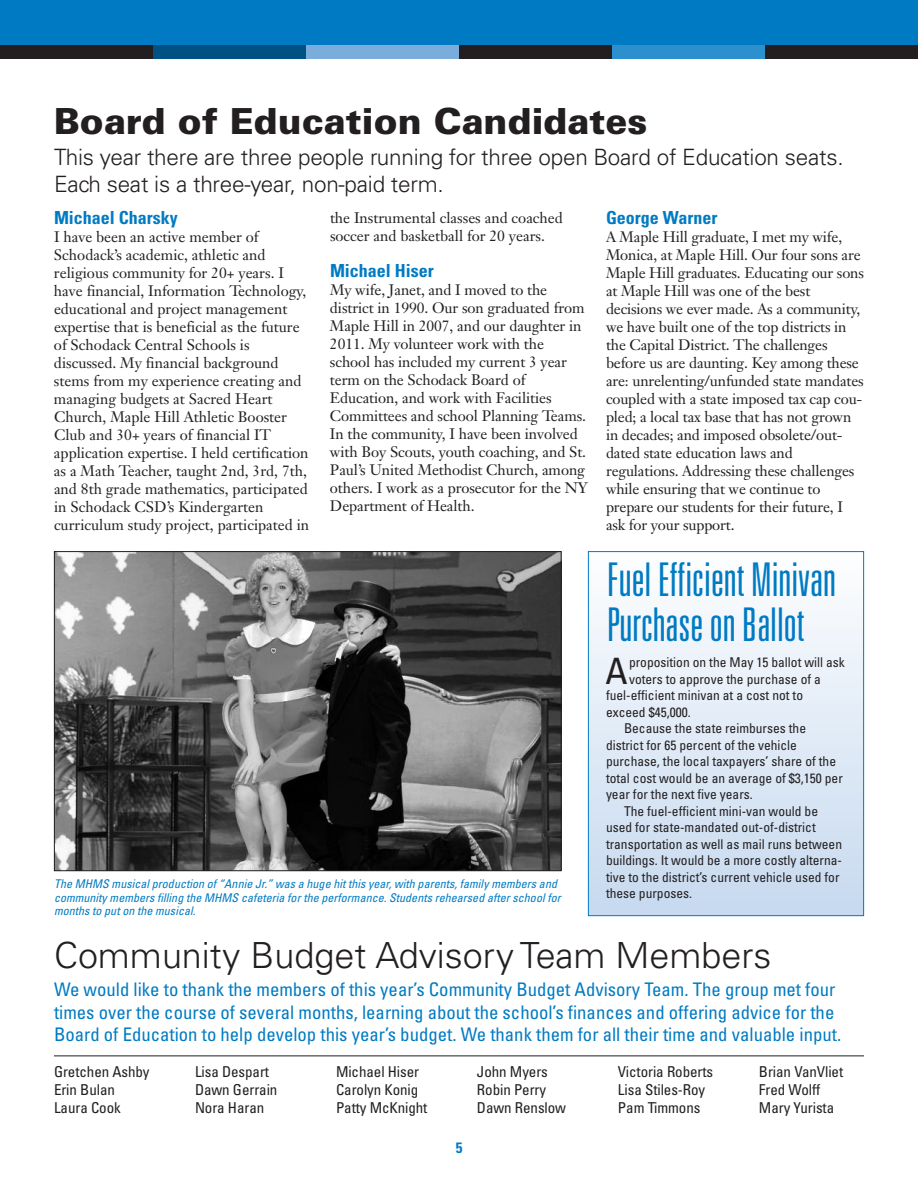
<style>
.page{position:relative;width:918px;height:1188px;background:#fff}
.page>*{position:absolute;margin:0;border:0;box-sizing:border-box;transform-origin:0 0}
.t1{font:300 ultra-condensed 46.5px/45px "Univers";color:#007bc3}
.t2{font:condensed 36.3px "Univers";color:#231f20}
.t3{font:300 36px "Univers";color:#231f20}
.t4{font:900 36px "Univers";color:#231f20}
.t5{font:300 22.5px/27px "Univers";letter-spacing:-.01em;color:#231f20}
.t6{font:condensed 18.75px/22.5px "Univers";color:#007bc3}
.t7{font:700 condensed 18px "Univers";color:#007bc3}
.t8{font:15px/18px "Janson Text";letter-spacing:-.005em;color:#231f20}
.t9{font:condensed 15px/18px "Univers";letter-spacing:-.005em;color:#231f20}
.t10{font:700 condensed 15px "Univers";color:#007bc3}
.t11{font:condensed 13.5px "Univers";color:#231f20}
.t12{font:italic condensed 12px/13.5px "Univers";letter-spacing:.005em;color:#007bc3}
</style>
<div class="page">
<div style="left:0;top:0;width:918px;height:45px;background:#007bc3"></div>
<div style="left:306px;top:45px;width:153px;height:13px;background:#7aacdc"></div>
<div style="left:153px;top:45px;width:153px;height:13px;background:#005184"></div>
<div style="left:459px;top:45px;width:153px;height:13px;background:#231f20"></div>
<div style="left:612px;top:45px;width:153px;height:13px;background:#2c90cf"></div>
<div style="left:0;top:45px;width:153px;height:13px;background:#231f20"></div>
<div style="left:765px;top:45px;width:153px;height:13px;background:#231f20"></div>
<hr style="left:54px;top:1056px;width:810px;height:1px;background:#231f20">
<div style="left:589px;top:552px;width:274px;height:363px;background:linear-gradient(to bottom,#fdfefe,#c6d9ef)"></div>
<div style="left:588px;top:551px;width:276px;height:365px;border:1px solid #007bc3"></div>
<img style="left:56px;top:553px;width:504px;height:316px">
<div style="left:54px;top:551px;width:508px;height:320px;border:1px solid #231f20"></div>
<h3 class="t4" style="left:54px;top:108px;width:595px">Board of Education Candidates</h3>
<h3 class="t5" style="left:54px;top:145px;width:791px">This year there are three people running for three open Board of Education seats.<br>Each seat is a three-year, non-paid term.</h3>
<p class="t7" style="left:54px;top:212px;width:125px">Michael Charsky</p>
<p class="t8" style="left:54px;top:230px;width:257px">I have been an active member of Schodack’s academic, athletic and religious community for 20+ years. I have financial, Information Technology, educational and project management expertise that is beneficial as the future of Schodack Central Schools is discussed. My financial background stems from my experience creating and managing budgets at Sacred Heart Church, Maple Hill Athletic Booster Club and 30+ years of financial IT application expertise. I held certification as a Math Teacher, taught 2nd, 3rd, 7th, and 8th grade mathematics, participated in Schodack CSD’s Kindergarten curriculum study project, participated in</p>
<p class="t8" style="left:330px;top:210px;width:234px">the Instrumental classes and coached soccer and basketball for 20 years.</p>
<p class="t7" style="left:330px;top:264px;width:105px">Michael Hiser</p>
<p class="t8" style="left:330px;top:282px;width:259px">My wife, Janet, and I moved to the district in 1990. Our son graduated from Maple Hill in 2007, and our daughter in 2011. My volunteer work with the school has included my current 3 year term on the Schodack Board of Education, and work with Facilities Committees and school Planning Teams.<br>In the community, I have been involved with Boy Scouts, youth coaching, and St.<br>Paul’s United Methodist Church, among others. I work as a prosecutor for the NY Department of Health.</p>
<p class="t12" style="left:54px;top:878px;width:508px">The MHMS musical production of “Annie Jr.” was a huge hit this year, with parents, family members and community members filling the MHMS cafeteria for the performance. Students rehearsed after school for months to put on the musical.</p>
<p class="t7" style="left:606px;top:212px;width:113px">George Warner</p>
<p class="t8" style="left:606px;top:230px;width:260px">A Maple Hill graduate, I met my wife, Monica, at Maple Hill. Our four sons are Maple Hill graduates. Educating our sons at Maple Hill was one of the best decisions we ever made. As a community, we have built one of the top districts in the Capital District. The challenges before us are daunting. Key among these are: unrelenting/unfunded state mandates coupled with a state imposed tax cap cou&shy;pled; a local tax base that has not grown in decades; and imposed obsolete/out&shy;dated state education laws and regulations. Addressing these challenges while ensuring that we continue to prepare our students for their future, I ask for your support.</p>
<h1 class="t1" style="left:607px;top:559px;width:231px">Fuel Efficient Minivan<br>PurchaseonBallot</h1>
<h2 class="t2" style="left:606px;top:657px;width:24px">A</h2>
<p class="t11" style="left:629px;top:657px;width:217px">proposition on the May 15 ballot will ask</p>
<p class="t11" style="left:629px;top:674px;width:193px">voters to approve the purchase of a</p>
<p class="t11" style="left:606px;top:690px;width:199px">fuel-efficient minivan at a cost not to</p>
<p class="t11" style="left:606px;top:707px;width:86px">exceed $45,000.</p>
<p class="t11" style="left:624px;top:723px;width:184px">Because the state reimburses the</p>
<p class="t11" style="left:606px;top:740px;width:193px">district for 65 percent of the vehicle</p>
<p class="t11" style="left:606px;top:756px;width:232px">purchase, the local taxpayers’ share of the</p>
<p class="t11" style="left:606px;top:773px;width:238px">total cost would be an average of $3,150 per</p>
<p class="t11" style="left:606px;top:789px;width:148px">year for the next five years.</p>
<p class="t11" style="left:624px;top:806px;width:196px">The fuel-efficient mini-van would be</p>
<p class="t11" style="left:606px;top:822px;width:211px">used for state-mandated out-of-district</p>
<p class="t11" style="left:606px;top:839px;width:238px">transportation as well as mail runs between</p>
<p class="t11" style="left:606px;top:855px;width:238px">buildings. It would be a more costly alterna-</p>
<p class="t11" style="left:606px;top:872px;width:235px">tive to the district’s current vehicle used for</p>
<p class="t11" style="left:606px;top:888px;width:88px">these purposes.</p>
<h3 class="t3" style="left:54px;top:942px;width:719px">Community Budget Advisory Team Members</h3>
<p class="t6" style="left:54px;top:980px;width:789px">We would like to thank the members of this year’s Community Budget Advisory Team. The group met four times over the course of several months, learning about the school’s finances and offering advice for the<br>Board of Education to help develop this year’s budget. We thank them for all their time and valuable input.</p>
<p class="t9" style="left:54px;top:1064px;width:97px">Gretchen Ashby<br>Erin Bulan<br>Laura Cook</p>
<p class="t9" style="left:195px;top:1064px;width:84px">Lisa Despart<br>Dawn Gerrain<br>Nora Haran</p>
<p class="t9" style="left:336px;top:1064px;width:93px">Michael Hiser<br>Carolyn Konig<br>Patty McKnight</p>
<p class="t9" style="left:477px;top:1064px;width:91px">John Myers<br>Robin Perry<br>Dawn Renslow</p>
<p class="t9" style="left:618px;top:1064px;width:97px">Victoria Roberts<br>Lisa Stiles-Roy<br>Pam Timmons</p>
<p class="t9" style="left:759px;top:1064px;width:86px">Brian VanVliet<br>Fred Wolff<br>Mary Yurista</p>
<p class="t10" style="left:456px;top:1142px;width:8px">5</p>
</div>
